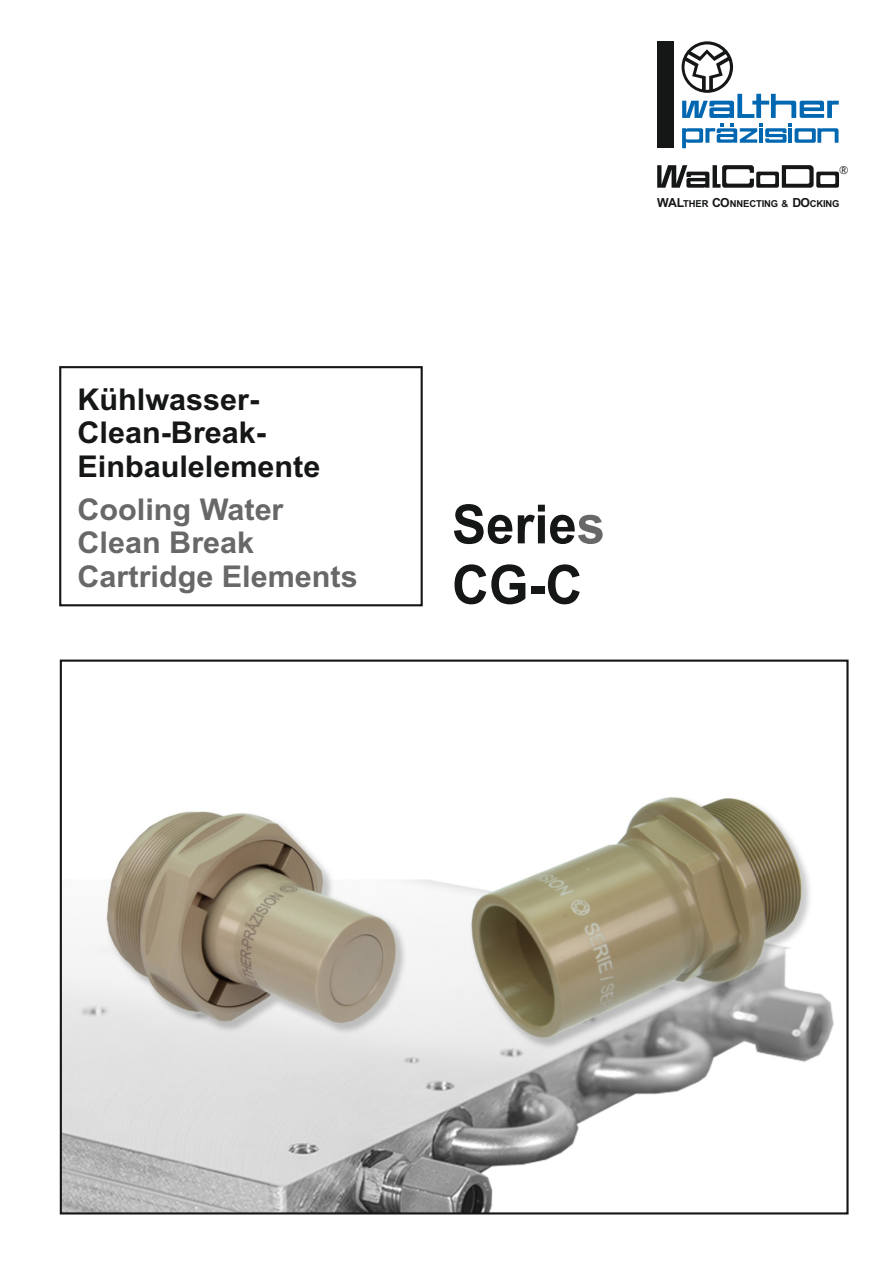
<style>
.page{position:relative;width:893px;height:1263px;background:#fff}
.page>*{position:absolute;margin:0;border:0;box-sizing:border-box;transform-origin:0 0}
.t1{font:700 54px "Arial";color:#151616;scale:.94 1}
.t2{font:700 30px/33.5px "Arial";color:#686868}
.t3{font:700 30px/33.5px "Arial";color:#151616}
.t4{font:11.25px "Ebrima";color:#151616}
.t5{font:700 9.6px "Arial";letter-spacing:-.015em;color:#151616}
.s1{font-size:12.45px}
.s2{color:#686868}
</style>
<div class="page">
<div style="left:59px;top:366px;width:364px;height:240px;border:2px solid #151616"></div>
<img style="left:63px;top:797px;width:771px;height:414px">
<div style="left:657px;top:41px;width:17px;height:107px;background:#151616"></div>
<svg style="left:682px;top:41px;width:157px;height:107px"></svg>
<svg style="left:657px;top:165px;width:182px;height:23px"></svg>
<p class="t3" style="left:78px;top:385px;width:183px">Kühlwasser-</p>
<p class="t3" style="left:78px;top:419px;width:244px">Clean-Break-<br>Einbaulelemente</p>
<p class="t2" style="left:78px;top:495px;width:282px">Cooling Water<br>Clean Break<br>Cartridge Elements</p>
<p class="t4" style="left:839px;top:165px;width:12px">®</p>
<p class="t5" style="left:657px;top:200px;width:184px"><span class="s1">WAL</span>THER <span class="s1">CO</span>NNECTING &amp; <span class="s1">DO</span>CKING</p>
<h1 class="t1" style="left:452px;top:504px;width:164px">Serie<span class="s2">s</span></h1>
<h1 class="t1" style="left:452px;top:564px;width:140px">CG-C</h1>
</div>
